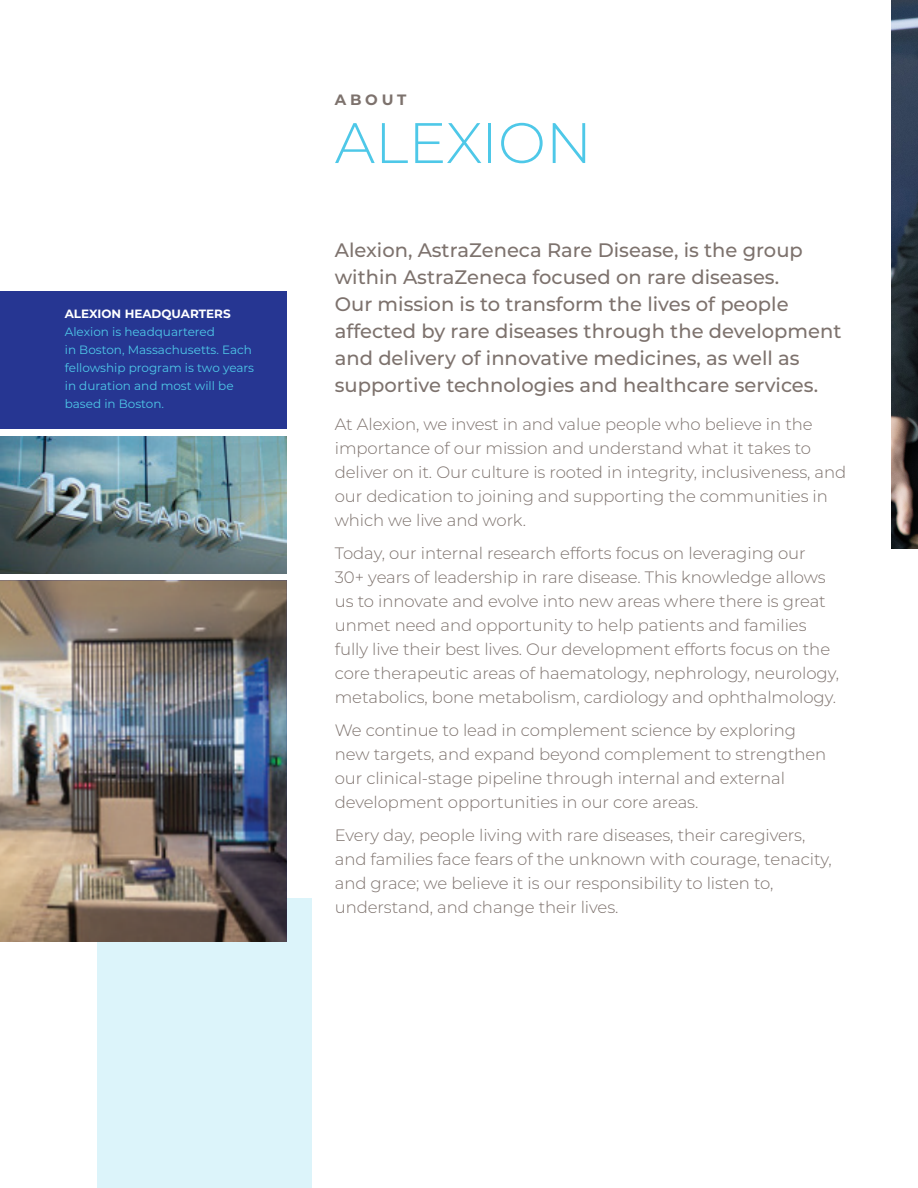
<style>
.page{position:relative;width:918px;height:1188px;background:#fff}
.page>*{position:absolute;margin:0;border:0;box-sizing:border-box;transform-origin:0 0}
.t1{font:300 57px "Montserrat";color:#4ec8e8}
.t2{font:500 19.5px/27px "Montserrat";color:#7d726d}
.Body-Large{font:300 16.5px/24px "Montserrat";letter-spacing:-.005em;color:#7d726d}
.t3{font:700 15px "Montserrat";letter-spacing:.25em;color:#7d726d}
.t4{font:12px/18px "Montserrat";color:#4ec8e8}
.t5{font:700 12px "Montserrat";color:#fff}
</style>
<div class="page">
<img style="left:891px;top:0;width:27px;height:549px">
<div style="left:97px;top:899px;width:215px;height:289px;background:#dcf4fa"></div>
<div style="left:0;top:292px;width:287px;height:137px;background:#263692"></div>
<img style="left:0;top:436px;width:287px;height:137px">
<img style="left:0;top:580px;width:287px;height:362px">
<p class="t5" style="left:65px;top:305px;width:167px">ALEXION HEADQUARTERS</p>
<p class="t4" style="left:65px;top:323px;width:152px">Alexion is headquartered</p>
<p class="t4" style="left:65px;top:341px;width:191px">in Boston, Massachusetts. Each fellowship program is two years in duration and most will be based in Boston.</p>
<p class="t3" style="left:335px;top:88px;width:73px">ABOUT</p>
<h1 class="t1" style="left:335px;top:104px;width:259px">ALEXION</h1>
<h4 class="t2" style="left:335px;top:236px;width:508px">Alexion, AstraZeneca Rare Disease, is the group within AstraZeneca focused on rare diseases.<br>Our mission is to transform the lives of people affected by rare diseases through the development and delivery of innovative medicines, as well as supportive technologies and healthcare services.</h4>
<p class="Body-Large" style="left:335px;top:411px;width:513px">At Alexion, we invest in and value people who believe in the importance of our mission and understand what it takes to deliver on it. Our culture is rooted in integrity, inclusiveness, and our dedication to joining and supporting the communities in which we live and work.</p>
<p class="Body-Large" style="left:335px;top:540px;width:506px">Today, our internal research efforts focus on leveraging our 30+ years of leadership in rare disease. This knowledge allows us to innovate and evolve into new areas where there is great unmet need and opportunity to help patients and families fully live their best lives. Our development efforts focus on the core therapeutic areas of haematology, nephrology, neurology, metabolics, bone metabolism, cardiology and ophthalmology.</p>
<p class="Body-Large" style="left:335px;top:717px;width:493px">We continue to lead in complement science by exploring new targets, and expand beyond complement to strengthen our clinical-stage pipeline through internal and external development opportunities in our core areas.</p>
<p class="Body-Large" style="left:335px;top:822px;width:498px">Every day, people living with rare diseases, their caregivers, and families face fears of the unknown with courage, tenacity, and grace; we believe it is our responsibility to listen to, understand, and change their lives.</p>
</div>
